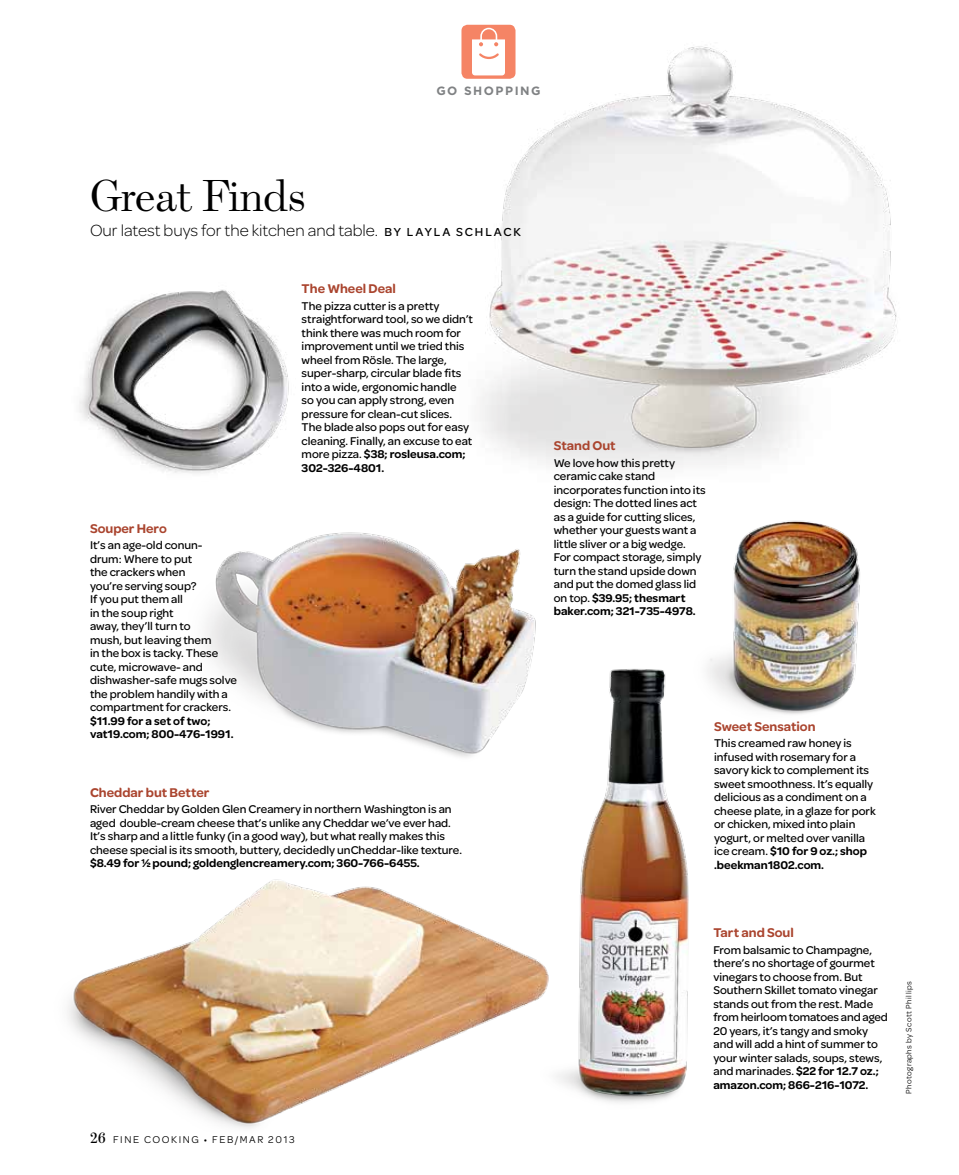
<style>
.page{position:relative;width:959px;height:1175px;background:#fff}
.page>*{position:absolute;margin:0;border:0;box-sizing:border-box;transform-origin:0 0}
.t1{font:300 45px "Escrow";letter-spacing:-.02em;color:#000}
.t2{font:300 17.25px "FC Omnes";color:#000}
.t3{font:600 13.5px "FC Omnes";color:#aa452f}
.t4{font:500 12px/13.5px "FC Omnes";color:#000}
.t5{font:600 12px/13.5px "FC Omnes";color:#000}
.t6{font:700 12px "Gotham";letter-spacing:.125em;color:#808284}
.t7{font:10.5px "FC Omnes";letter-spacing:.15em;color:#000}
.t8{font:8.25px "FC Omnes";letter-spacing:.05em;color:#000}
.s1{font-weight:500;font-size:12.3px}
.s2{font-weight:600}
.s3{font-family:"Escrow";font-size:15px}
</style>
<div class="page">
<img style="left:461px;top:24px;width:436px;height:446px">
<img style="left:67px;top:879px;width:443px;height:250px">
<img style="left:79px;top:289px;width:210px;height:185px">
<img style="left:510px;top:669px;width:179px;height:434px">
<div style="left:461px;top:25px;width:54px;height:54px;background:#f58465;border-radius:6px"></div>
<svg style="left:472px;top:28px;width:33px;height:47px"></svg>
<img style="left:206px;top:532px;width:334px;height:242px">
<img style="left:662px;top:520px;width:198px;height:217px">
<p class="t6" style="left:436px;top:83px;width:106px">GO SHOPPING</p>
<h1 class="t1" style="left:90px;top:168px;width:218px">Great Finds</h1>
<h2 class="t2" style="left:90px;top:220px;width:432px">Our latest buys for the kitchen and table. <span class="s1">By L ay l a Schl ack</span></h2>
<p class="t3" style="left:90px;top:520px;width:78px">Souper Hero</p>
<p class="t4" style="left:90px;top:538px;width:148px">It’s an age-old conun&shy;drum: Where to put<br>the crackers when<br>you’re serving soup?<br>If you put them all<br>in the soup right<br>away, they’ll turn to<br>mush, but leaving them<br>in the box is tacky. These cute, microwave- and dishwasher-safe mugs solve the problem handily with a compartment for crackers.</p>
<p class="t5" style="left:90px;top:714px;width:145px">$11.99 for a set of two; vat19.com; 800-476-1991.</p>
<p class="t3" style="left:302px;top:281px;width:96px">The Wheel Deal</p>
<p class="t4" style="left:302px;top:299px;width:173px">The pizza cutter is a pretty straightforward tool, so we didn’t think there was much room for improvement until we tried this wheel from Rösle. The large, super-sharp, circular blade fits into a wide, ergonomic handle<br>so you can apply strong, even pressure for clean-cut slices.<br>The blade also pops out for easy cleaning. Finally, an excuse to eat more pizza. <span class="s2">$38; rosleusa.com;<br>302-326-4801.</span></p>
<p class="t3" style="left:90px;top:784px;width:121px">Cheddar but Better</p>
<p class="t4" style="left:90px;top:802px;width:373px">River Cheddar by Golden Glen Creamery in northern Washington is an aged double-cream cheese that’s unlike any Cheddar we’ve ever had.<br>It’s sharp and a little funky (in a good way), but what really makes this cheese special is its smooth, buttery, decidedly unCheddar-like texture.</p>
<p class="t5" style="left:90px;top:856px;width:331px">$8.49 for 1/2 pound; goldenglencreamery.com; 360-766-6455.</p>
<p class="t7" style="left:90px;top:1134px;width:206px"><span class="s3">26</span> FINE COOKING • FEB/MAR 2013</p>
<p class="t3" style="left:554px;top:438px;width:63px">Stand Out</p>
<p class="t4" style="left:554px;top:456px;width:153px">We love how this pretty ceramic cake stand incorporates function into its design: The dotted lines act as a guide for cutting slices, whether your guests want a little sliver or a big wedge.<br>For compact storage, simply turn the stand upside down and put the domed glass lid on top. <span class="s2">$39.95; thesmart baker.com; 321-735-4978.</span></p>
<p class="t3" style="left:714px;top:718px;width:103px">Sweet Sensation</p>
<p class="t4" style="left:714px;top:736px;width:163px">This creamed raw honey is infused with rosemary for a savory kick to complement its sweet smoothness. It’s equally delicious as a condiment on a cheese plate, in a glaze for pork or chicken, mixed into plain yogurt, or melted over vanilla ice cream. <span class="s2">$10 for 9 oz.; shop .beekman1802.com.</span></p>
<p class="t3" style="left:713px;top:925px;width:82px">Tart and Soul</p>
<p class="t4" style="left:713px;top:943px;width:176px">From balsamic to Champagne, there’s no shortage of gourmet vinegars to choose from. But<br>Southern Skillet tomato vinegar stands out from the rest. Made from heirloom tomatoes and aged<br>20 years, it’s tangy and smoky and will add a hint of summer to your winter salads, soups, stews, and marinades. <span class="s2">$22 for 12.7 oz.; amazon.com; 866-216-1072.</span></p>
<p class="t8" style="left:904px;top:1094px;width:114px;rotate:-90deg">PHOTOGRAPHS BY SCOTT PHILLIPS</p>
</div>
